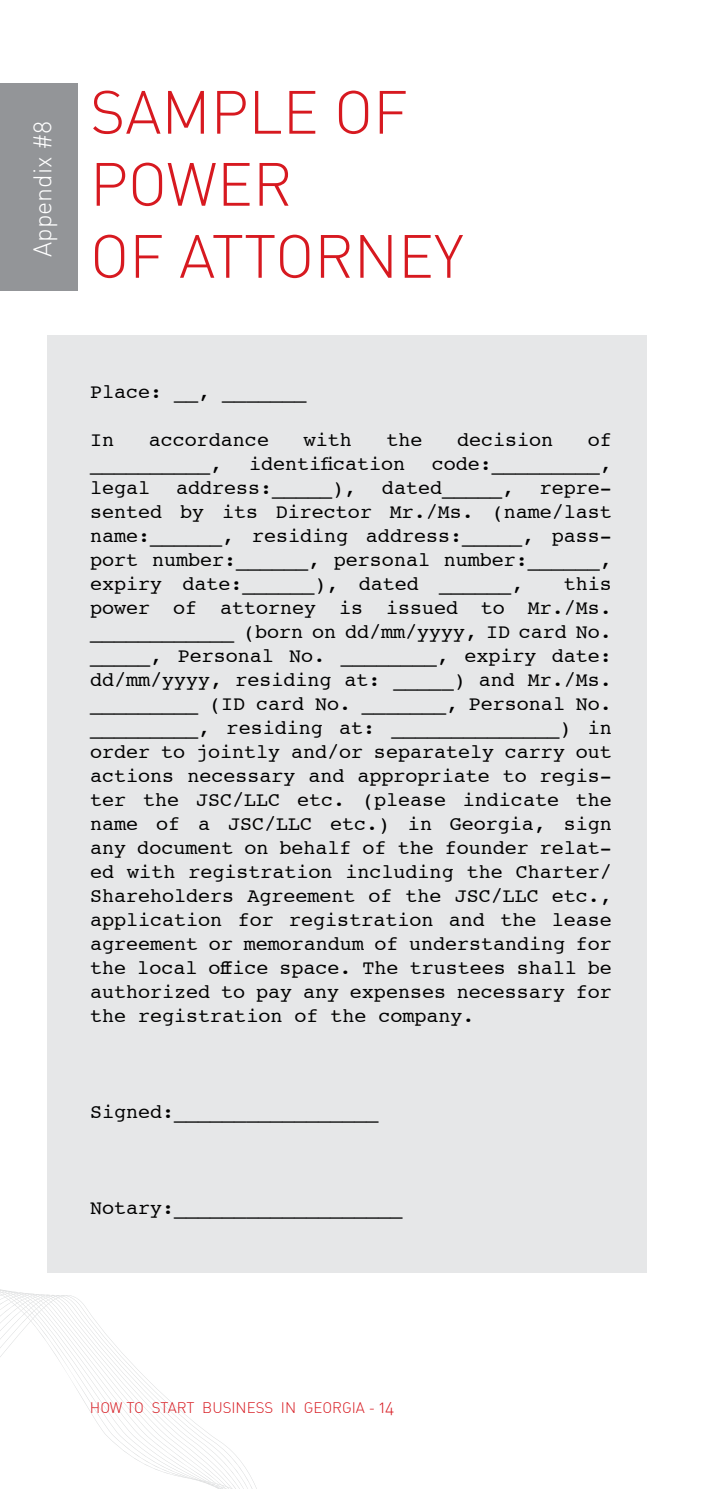
<style>
.page{position:relative;width:702px;height:1489px;background:#fff}
.page>*{position:absolute;margin:0;border:0;box-sizing:border-box;transform-origin:0 0}
.t1{font:60px/72px "DIN Light Alternate";color:#d71920}
.t2{font:25px "DIN Light Alternate";color:#fff}
.t3{font:20px/24px "Courier";color:#000;text-align:justify}
.t4{font:15px "DIN Light Alternate";color:#d71920}
.s1{font-size:17.5px}
</style>
<div class="page">
<div style="left:47px;top:335px;width:600px;height:937px;background:#e6e7e8"></div>
<svg style="left:0;top:1294px;width:257px;height:194px"></svg>
<div style="left:0;top:83px;width:78px;height:208px;background:#939598"></div>
<p class="t2" style="left:27px;top:257px;width:137px;rotate:-90deg">Appendix #8</p>
<h1 class="t1" style="left:90px;top:75px;width:375px">SAMPLE OF<br>POWER<br>OF ATTORNEY</h1>
<p class="t3" style="left:90px;top:379px;width:218px">Place: __, _______</p>
<p class="t3" style="left:90px;top:427px;width:25px">In</p>
<p class="t3" style="left:149px;top:427px;width:122px">accordance</p>
<p class="t3" style="left:304px;top:427px;width:50px">with</p>
<p class="t3" style="left:386px;top:427px;width:38px">the</p>
<p class="t3" style="left:457px;top:427px;width:98px">decision</p>
<p class="t3" style="left:588px;top:427px;width:26px">of</p>
<p class="t3" style="left:90px;top:451px;width:133px">__________,</p>
<p class="t3" style="left:249px;top:451px;width:158px">identification</p>
<p class="t3" style="left:432px;top:451px;width:182px">code:_________,</p>
<p class="t3" style="left:90px;top:475px;width:61px">legal</p>
<p class="t3" style="left:176px;top:475px;width:182px">address:_____),</p>
<p class="t3" style="left:382px;top:475px;width:134px">dated_____,</p>
<p class="t3" style="left:90px;top:475px;width:523px;text-indent:449px">repre&shy;sented by its Director Mr./Ms. (name/last name:______, residing address:_____, pass&shy;port number:______, personal number:______, expiry date:______), dated ______,</p>
<p class="t3" style="left:90px;top:571px;width:523px;text-indent:473px">this power of attorney is issued to Mr./Ms. ____________ (born on dd/mm/yyyy, ID card No. _____, Personal No. ________, expiry date: dd/mm/yyyy, residing at: _____) and Mr./Ms. _________ (ID card No. _______, Personal No. _________, residing at: ______________) in order to jointly and/or separately carry out actions necessary and appropriate to regis&shy;ter the JSC/LLC etc. (please indicate the name of a JSC/LLC etc.) in Georgia, sign any document on behalf of the founder relat&shy;ed with registration including the Charter/ Shareholders Agreement of the JSC/LLC etc., application for registration and the lease agreement or memorandum of understanding for the local office space. The trustees shall be authorized to pay any expenses necessary for the registration of the company.</p>
<p class="t3" style="left:90px;top:1099px;width:290px">Signed:_________________</p>
<p class="t3" style="left:90px;top:1195px;width:314px">Notary:___________________</p>
<p class="t4" style="left:90px;top:1397px;width:306px">HOW TO START BUSINESS IN GEORGIA - <span class="s1">14</span></p>
</div>
